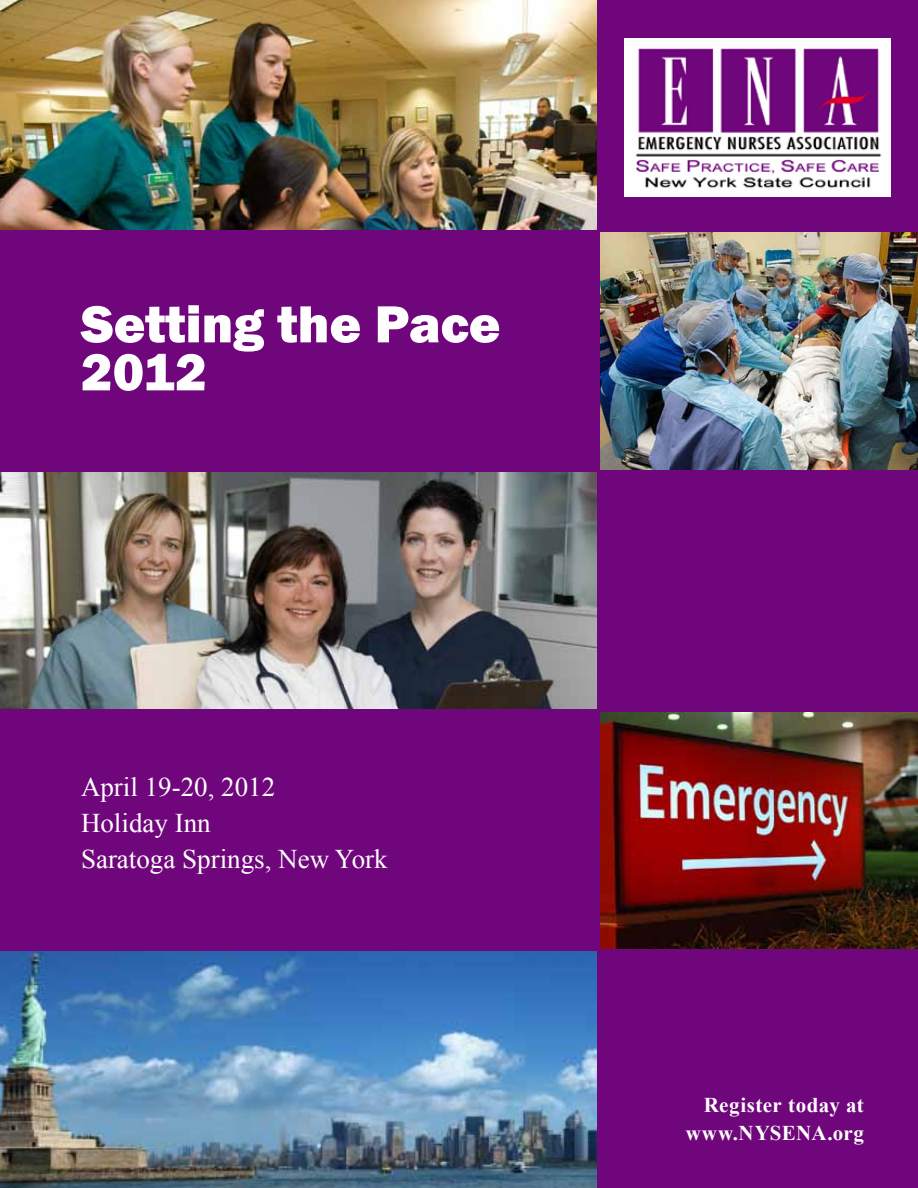
<style>
.page{position:relative;width:918px;height:1188px;background:#70067b}
.page>*{position:absolute;margin:0;border:0;box-sizing:border-box;transform-origin:0 0}
.t1{font:800 54px/48px "Franklin Gothic";color:#fff}
.t2{font:27px/36px "Times New Roman";color:#fff}
.t3{font:700 21px/28.5px "Times New Roman";letter-spacing:.025em;color:#fff;text-align:right}
</style>
<div class="page">
<img style="left:625px;top:39px;width:266px;height:157px">
<img style="left:601px;top:233px;width:317px;height:236px">
<img style="left:601px;top:712px;width:317px;height:236px">
<img style="left:0;top:0;width:597px;height:230px">
<img style="left:0;top:472px;width:596px;height:237px">
<img style="left:0;top:952px;width:596px;height:236px">
<h1 class="t1" style="left:81px;top:300px;width:421px">Setting the Pace<br>2012</h1>
<p class="t2" style="left:81px;top:769px;width:308px">April 19-20, 2012<br>Holiday Inn<br>Saratoga Springs, New York</p>
<p class="t3" style="left:686px;top:1090px;width:180px">Register today at www.NYSENA.org</p>
</div>
